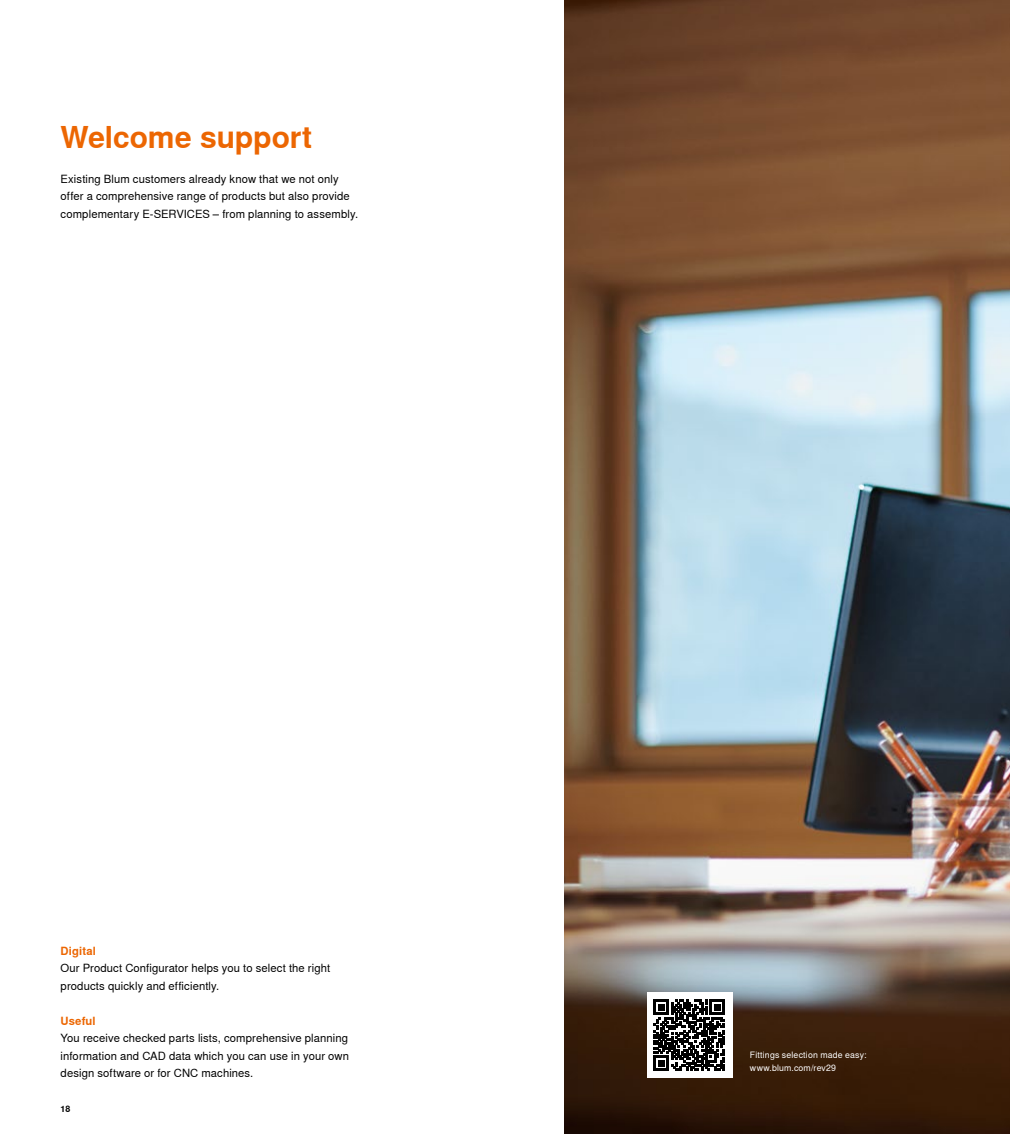
<style>
.page{position:relative;width:1010px;height:1134px;background:#fff}
.page>*{position:absolute;margin:0;border:0;box-sizing:border-box;transform-origin:0 0}
._24_Head_A4_Orange_Bold{font:700 30px "Nimbus Sans Global";letter-spacing:-.005em;color:#ec6602}
._09_Copy_Black_Regular{font:11.25px/17.5px "Nimbus Sans Global";letter-spacing:.01em;color:#000}
._09_Copy_Orange_Bold{font:700 11.25px "Nimbus Sans Global";letter-spacing:.01em;color:#ec6602}
._07_QR-Code_White_Regular{font:8.75px "Nimbus Sans Global";letter-spacing:.02em;color:#fff}
.t1{font:700 8.75px "Nimbus Sans Global";color:#000}
</style>
<div class="page">
<img style="left:564px;top:0;width:446px;height:1134px">
<div style="left:647px;top:992px;width:85px;height:85px;background:#fff"></div>
<svg style="left:654px;top:1000px;width:71px;height:71px"></svg>
<p class="_24_Head_A4_Orange_Bold" style="left:61px;top:120px;width:253px">Welcome support</p>
<p class="_09_Copy_Black_Regular" style="left:61px;top:170px;width:299px">Existing Blum customers already know that we not only offer a comprehensive range of products but also provide complementary E-SERVICES – from planning to assembly.</p>
<p class="_09_Copy_Orange_Bold" style="left:61px;top:944px;width:37px">Digital</p>
<p class="_09_Copy_Black_Regular" style="left:61px;top:959px;width:271px">Our Product Configurator helps you to select the right products quickly and efficiently.</p>
<p class="_09_Copy_Orange_Bold" style="left:61px;top:1014px;width:37px">Useful</p>
<p class="_09_Copy_Black_Regular" style="left:61px;top:1029px;width:290px;text-align:justify">You receive checked parts lists, comprehensive planning information and CAD data which you can use in your own design software or for CNC machines.</p>
<p class="t1" style="left:61px;top:1104px;width:11px">18</p>
<p class="_07_QR-Code_White_Regular" style="left:750px;top:1050px;width:118px">Fittings selection made easy:</p>
<p class="_07_QR-Code_White_Regular" style="left:750px;top:1062px;width:88px">www.blum.com/rev29</p>
</div>
